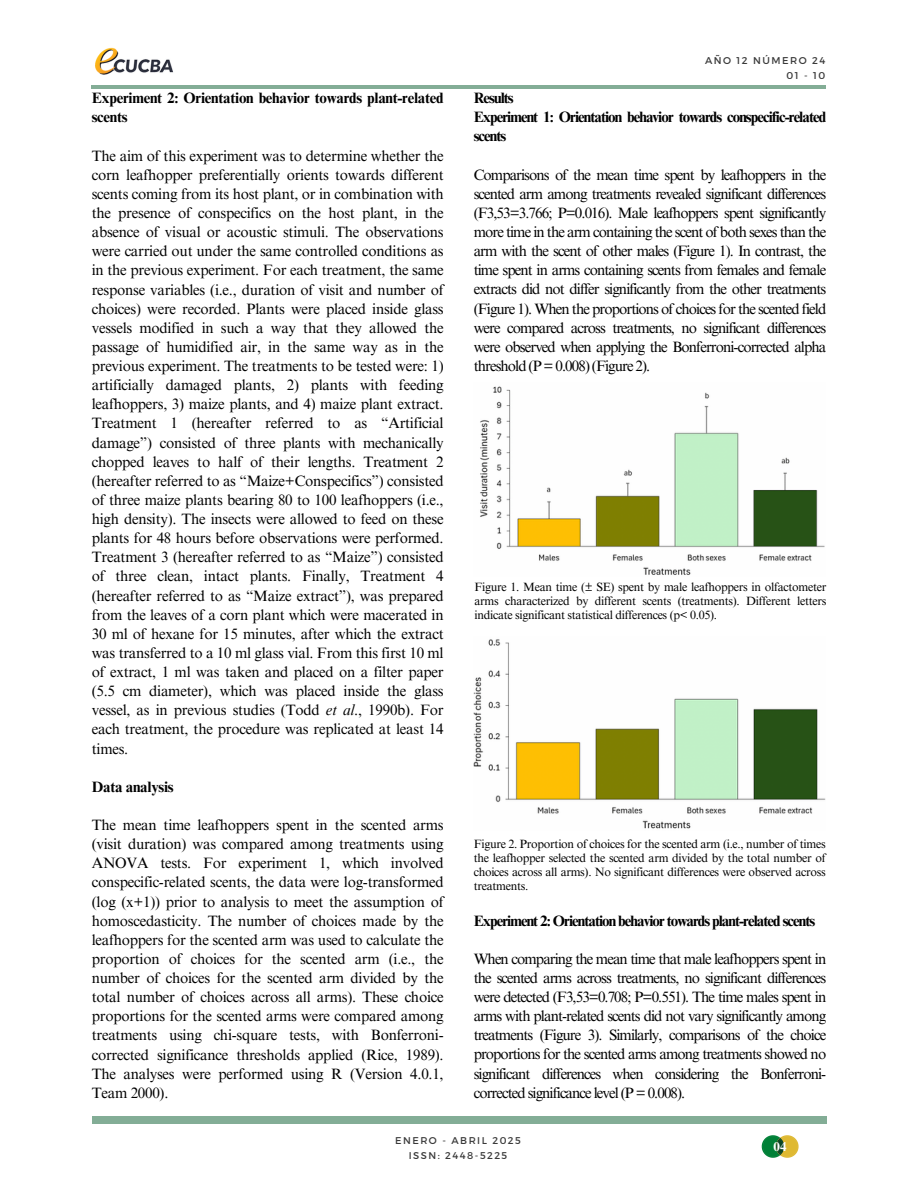
<style>
.page{position:relative;width:918px;height:1188px;background:#fff}
.page>*{position:absolute;margin:0;border:0;box-sizing:border-box;transform-origin:0 0}
.t1{font:15px/19.2px "Times NRMT Pro";letter-spacing:-.04em;color:#000;text-align:justify}
.t2{font:700 15px/19.2px "Times NRMT Pro";letter-spacing:-.06em;color:#000}
.t3{font:700 15px/19.2px "Times NRMT Pro";letter-spacing:-.015em;color:#000}
.t4{font:700 13.05px "Te X Gyre Termes";color:#fefefe}
.t5{font:12px/14px "Times NRMT Pro";letter-spacing:-.025em;color:#000;text-align:justify}
.t6{font:9.9px "Montserrat";letter-spacing:.15em;color:#3a3a3a}
.s1{font-style:italic}
</style>
<div class="page">
<hr style="left:92px;top:85px;width:734px;height:4px;background:#83ad96">
<div style="left:92px;top:1117px;width:734px;height:6px;background:#83ad96"></div>
<svg style="left:762px;top:1135px;width:37px;height:23px"></svg>
<img style="left:95px;top:47px;width:78px;height:28px">
<img style="left:474px;top:639px;width:352px;height:190px">
<img style="left:480px;top:386px;width:345px;height:189px">
<h2 class="t3" style="left:92px;top:90px;width:353px">Experiment 2: Orientation behavior towards plant-related scents</h2>
<h1 class="t1" style="left:92px;top:148px;width:353px">The aim of this experiment was to determine whether the corn leafhopper preferentially orients towards different scents coming from its host plant, or in combination with the presence of conspecifics on the host plant, in the absence of visual or acoustic stimuli. The observations were carried out under the same controlled conditions as in the previous experiment. For each treatment, the same response variables (i.e., duration of visit and number of choices) were recorded. Plants were placed inside glass vessels modified in such a way that they allowed the passage of humidified air, in the same way as in the previous experiment. The treatments to be tested were: 1) artificially damaged plants, 2) plants with feeding leafhoppers, 3) maize plants, and 4) maize plant extract.<br>Treatment 1 (hereafter referred to as “Artificial damage”) consisted of three plants with mechanically chopped leaves to half of their lengths. Treatment 2 (hereafter referred to as “Maize+Conspecifics”) consisted of three maize plants bearing 80 to 100 leafhoppers (i.e., high density). The insects were allowed to feed on these plants for 48 hours before observations were performed.<br>Treatment 3 (hereafter referred to as “Maize”) consisted of three clean, intact plants. Finally, Treatment 4 (hereafter referred to as “Maize extract”), was prepared from the leaves of a corn plant which were macerated in 30 ml of hexane for 15 minutes, after which the extract was transferred to a 10 ml glass vial. From this first 10 ml of extract, 1 ml was taken and placed on a filter paper (5.5 cm diameter), which was placed inside the glass vessel, as in previous studies (Todd <span class="s1">et al</span>., 1990b). For each treatment, the procedure was replicated at least 14 times.</h1>
<h2 class="t3" style="left:92px;top:779px;width:83px">Data analysis</h2>
<h1 class="t1" style="left:92px;top:817px;width:353px">The mean time leafhoppers spent in the scented arms (visit duration) was compared among treatments using ANOVA tests. For experiment 1, which involved conspecific-related scents, the data were log-transformed (log (x+1)) prior to analysis to meet the assumption of homoscedasticity. The number of choices made by the leafhoppers for the scented arm was used to calculate the proportion of choices for the scented arm (i.e., the number of choices for the scented arm divided by the total number of choices across all arms). These choice proportions for the scented arms were compared among treatments using chi-square tests, with Bonferroni&shy;corrected significance thresholds applied (Rice, 1989).<br>The analyses were performed using R (Version 4.0.1, Team 2000).</h1>
<h3 class="t6" style="left:705px;top:54px;width:122px">AÑO 12 NÚMERO 24</h3>
<h3 class="t6" style="left:786px;top:69px;width:40px">01 - 10</h3>
<p class="t2" style="left:474px;top:90px;width:354px">Results<br>Experiment 1: Orientation behavior towards conspecific-related scents</p>
<p class="t1" style="left:474px;top:167px;width:354px">Comparisons of the mean time spent by leafhoppers in the scented arm among treatments revealed significant differences (F3,53=3.766; P=0.016). Male leafhoppers spent significantly more time in the arm containing the scent of both sexes than the arm with the scent of other males (Figure 1). In contrast, the time spent in arms containing scents from females and female extracts did not differ significantly from the other treatments (Figure 1). When the proportions of choices for the scented field were compared across treatments, no significant differences were observed when applying the Bonferroni-corrected alpha threshold (P = 0.008) (Figure 2).</p>
<h2 class="t5" style="left:475px;top:581px;width:353px">Figure 1. Mean time (± SE) spent by male leafhoppers in olfactometer arms characterized by different scents (treatments). Different letters indicate significant statistical differences (p&lt; 0.05).</h2>
<h1 class="t5" style="left:474px;top:838px;width:353px">Figure 2. Proportion of choices for the scented arm (i.e., number of times the leafhopper selected the scented arm divided by the total number of choices across all arms). No significant differences were observed across treatments.</h1>
<p class="t2" style="left:474px;top:913px;width:343px">Experiment 2: Orientation behavior towards plant-related scents</p>
<p class="t1" style="left:474px;top:951px;width:354px">When comparing the mean time that male leafhoppers spent in the scented arms across treatments, no significant differences were detected (F3,53=0.708; P=0.551). The time males spent in arms with plant-related scents did not vary significantly among treatments (Figure 3). Similarly, comparisons of the choice proportions for the scented arms among treatments showed no significant differences when considering the Bonferroni&shy;corrected significance level (P = 0.008).</p>
<h2 class="t6" style="left:395px;top:1134px;width:127px">ENERO - ABRIL 2025</h2>
<p class="t6" style="left:409px;top:1149px;width:100px">ISSN: 2448-5225</p>
<h1 class="t4" style="left:774px;top:1137px;width:15px">04</h1>
</div>
